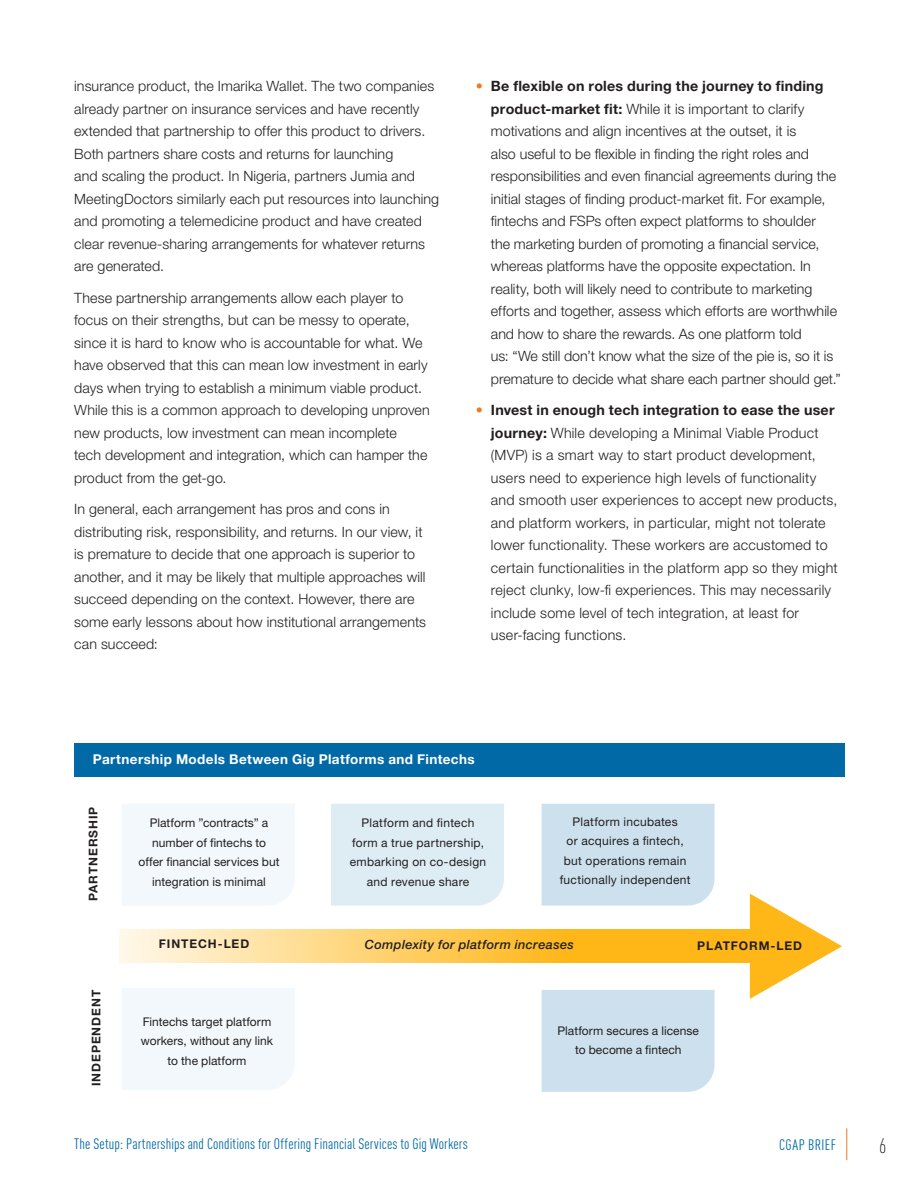
<style>
.page{position:relative;width:918px;height:1188px;background:#fff}
.page>*{position:absolute;margin:0;border:0;box-sizing:border-box;transform-origin:0 0}
.t1{font:300 condensed 21px "DIN Pro";color:#231f20}
.t2{font:condensed 15px "DIN Pro";letter-spacing:.01em;color:#0069a6}
.Body{font:300 14.25px/22.5px "Helvetica Neue LT Std";letter-spacing:.01em;color:#231f20}
.Body-2{font:700 13.5px "Helvetica Neue LT Std";letter-spacing:.03em;color:#fff}
.Box_Text{font:italic 500 12.75px "Helvetica Neue LT Std";letter-spacing:.025em;color:#231f20}
.Box_Text-2{font:12px/19.5px "Helvetica Neue LT Std";letter-spacing:.01em;color:#231f20;text-align:center}
.Box_Text-3{font:700 12px "Helvetica Neue LT Std";letter-spacing:.08em;color:#231f20}
.s1{font-weight:700;color:#ed7923}
.s2{font-weight:700}
</style>
<div class="page">
<hr style="left:846px;top:1129px;width:1px;height:31px;background:#ed7923">
<div style="left:74px;top:743px;width:770px;height:34px;background:#0069a6"></div>
<svg style="left:119px;top:929px;width:631px;height:34px;background:#ffcd62"></svg>
<svg style="left:750px;top:894px;width:92px;height:105px"></svg>
<div style="left:122px;top:804px;width:173px;height:101px;background:#f2f8fb"></div>
<div style="left:122px;top:988px;width:173px;height:102px;background:#f2f8fb"></div>
<div style="left:331px;top:804px;width:173px;height:102px;background:#deecf4"></div>
<div style="left:542px;top:804px;width:173px;height:102px;background:#cce1ed"></div>
<div style="left:542px;top:990px;width:173px;height:102px;background:#cce1ed"></div>
<p class="Body" style="left:74px;top:75px;width:366px">insurance product, the Imarika Wallet. The two companies already partner on insurance services and have recently extended that partnership to offer this product to drivers.<br>Both partners share costs and returns for launching<br>and scaling the product. In Nigeria, partners Jumia and MeetingDoctors similarly each put resources into launching and promoting a telemedicine product and have created clear revenue-sharing arrangements for whatever returns are generated.</p>
<p class="Body" style="left:74px;top:286px;width:357px">These partnership arrangements allow each player to focus on their strengths, but can be messy to operate, since it is hard to know who is accountable for what. We have observed that this can mean low investment in early days when trying to establish a minimum viable product.<br>While this is a common approach to developing unproven new products, low investment can mean incomplete<br>tech development and integration, which can hamper the product from the get-go.</p>
<p class="Body" style="left:74px;top:498px;width:353px">In general, each arrangement has pros and cons in distributing risk, responsibility, and returns. In our view, it is premature to decide that one approach is superior to another, and it may be likely that multiple approaches will succeed depending on the context. However, there are some early lessons about how institutional arrangements can succeed:</p>
<p class="Body" style="left:491px;top:75px;width:351px;text-indent:-15px"><span class="s1">•</span> <span class="s2">Be flexible on roles during the journey to finding product-market fit:</span> While it is important to clarify motivations and align incentives at the outset, it is<br>also useful to be flexible in finding the right roles and responsibilities and even financial agreements during the initial stages of finding product-market fit. For example, fintechs and FSPs often expect platforms to shoulder<br>the marketing burden of promoting a financial service, whereas platforms have the opposite expectation. In reality, both will likely need to contribute to marketing efforts and together, assess which efforts are worthwhile and how to share the rewards. As one platform told<br>us: “We still don’t know what the size of the pie is, so it is premature to decide what share each partner should get.”</p>
<p class="Body" style="left:491px;top:399px;width:348px;text-indent:-15px"><span class="s1">•</span> <span class="s2">Invest in enough tech integration to ease the user journey:</span> While developing a Minimal Viable Product (MVP) is a smart way to start product development, users need to experience high levels of functionality and smooth user experiences to accept new products, and platform workers, in particular, might not tolerate lower functionality. These workers are accustomed to certain functionalities in the platform app so they might reject clunky, low-fi experiences. This may necessarily include some level of tech integration, at least for user-facing functions.</p>
<p class="Body-2" style="left:93px;top:750px;width:383px">Partnership Models Between Gig Platforms and Fintechs</p>
<p class="Box_Text-3" style="left:86px;top:901px;width:96px;rotate:-90deg">PARTNERSHIP</p>
<p class="Box_Text-3" style="left:89px;top:1086px;width:98px;rotate:-90deg">INDEPENDENT</p>
<p class="Box_Text-2" style="left:139px;top:813px;width:143px">Platform ”contracts” a number of fintechs to offer financial services but integration is minimal</p>
<p class="Box_Text-2" style="left:350px;top:813px;width:138px">Platform and fintech form a true partnership, embarking on co-design and revenue share</p>
<p class="Box_Text-2" style="left:560px;top:812px;width:132px">Platform incubates<br>or acquires a fintech, but operations remain fuctionally independent</p>
<p class="Box_Text-3" style="left:159px;top:937px;width:92px">FINTECH-LED</p>
<p class="Box_Text" style="left:365px;top:937px;width:211px">Complexity for platform increases</p>
<p class="Box_Text-3" style="left:697px;top:938px;width:106px">PLATFORM-LED</p>
<p class="Box_Text-2" style="left:141px;top:1012px;width:134px">Fintechs target platform workers, without any link to the platform</p>
<p class="Box_Text-2" style="left:558px;top:1020px;width:143px">Platform secures a license to become a fintech</p>
<p class="t2" style="left:74px;top:1132px;width:395px">The Setup: Partnerships and Conditions for Offering Financial Services to Gig Workers</p>
<p class="t2" style="left:779px;top:1134px;width:58px">CGAP BRIEF</p>
<h1 class="t1" style="left:879px;top:1131px;width:9px">6</h1>
</div>
